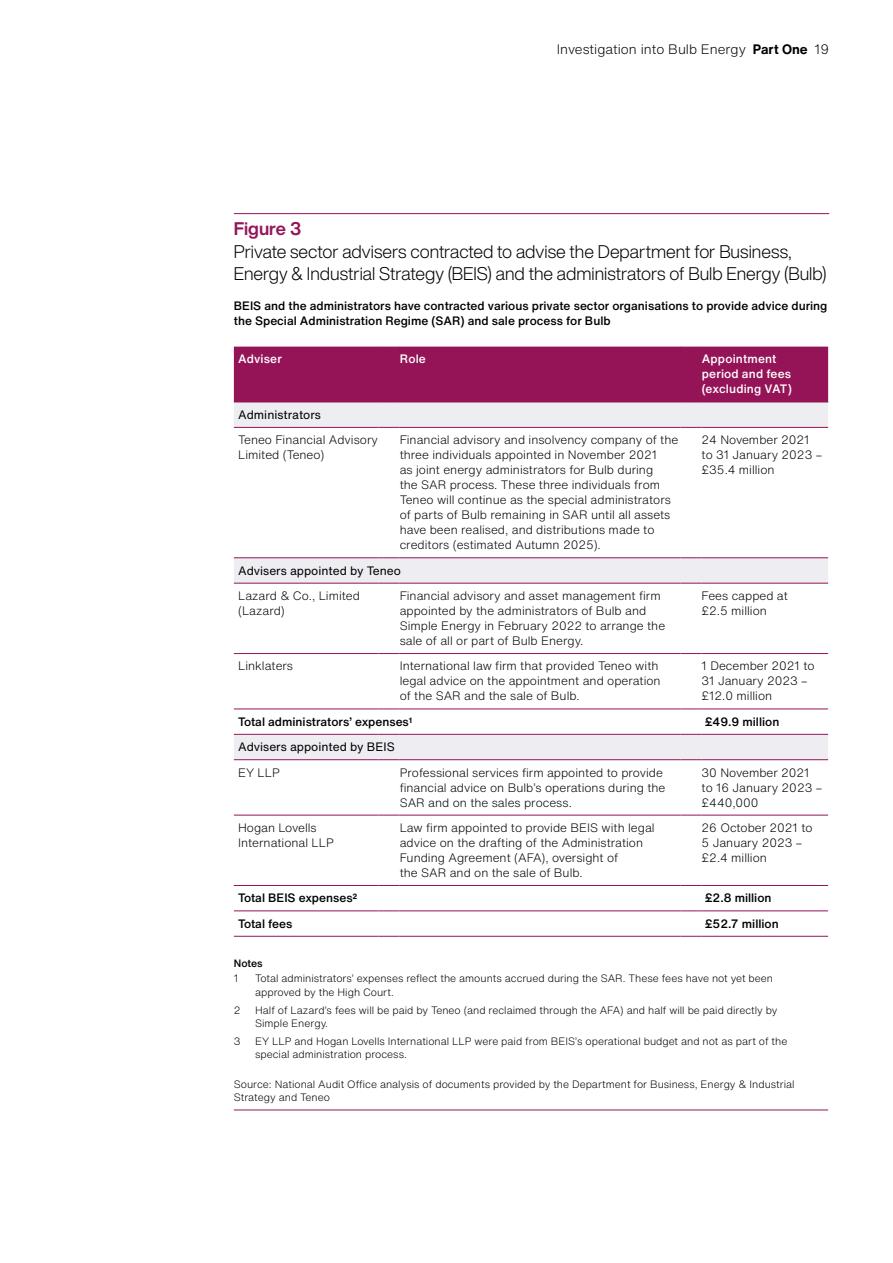
<style>
.page{position:relative;width:893px;height:1263px;background:#fff}
.page>*{position:absolute;margin:0;border:0;box-sizing:border-box;transform-origin:0 0}
.t1{font:300 18px/22.5px "Helvetica Now Display";color:#000}
.t2{font:300 13.5px "Helvetica Now Text";color:#000}
.t3{font:300 12px/15px "Helvetica Now Text";color:#000}
.t4{font:500 12px/15px "Helvetica Now Text";color:#000}
.t5{font:12px/25.3px "Helvetica Now Text";color:#000}
.t6{font:500 12px/15px "Helvetica Now Text";letter-spacing:.015em;color:#fff}
.t7{font:300 10.5px/13.5px "Helvetica Now Text";color:#000}
.t8{font:500 10.5px/15.6px "Helvetica Now Text";color:#000}
.s1{font-weight:700}
.s2{font-weight:700;color:#951458}
.s3{font-weight:400}
.s4{font-weight:300}
</style>
<div class="page">
<hr style="left:234px;top:213px;width:595px;height:1px;background:#951458">
<svg style="left:234px;top:403px;width:594px;height:356px"></svg>
<hr style="left:234px;top:427px;width:144px;height:1px;background:#951458">
<svg style="left:378px;top:427px;width:22px;height:1px"></svg>
<hr style="left:400px;top:427px;width:280px;height:1px;background:#951458">
<svg style="left:680px;top:427px;width:22px;height:1px"></svg>
<hr style="left:702px;top:427px;width:126px;height:1px;background:#951458">
<hr style="left:234px;top:557px;width:144px;height:1px;background:#951458">
<svg style="left:378px;top:557px;width:22px;height:1px"></svg>
<hr style="left:400px;top:557px;width:280px;height:1px;background:#951458">
<svg style="left:680px;top:557px;width:22px;height:1px"></svg>
<hr style="left:702px;top:557px;width:126px;height:1px;background:#951458">
<hr style="left:234px;top:583px;width:144px;height:1px;background:#951458">
<svg style="left:378px;top:583px;width:22px;height:1px"></svg>
<hr style="left:400px;top:583px;width:280px;height:1px;background:#951458">
<svg style="left:680px;top:583px;width:22px;height:1px"></svg>
<hr style="left:702px;top:583px;width:126px;height:1px;background:#951458">
<hr style="left:234px;top:653px;width:144px;height:1px;background:#951458">
<svg style="left:378px;top:653px;width:22px;height:1px"></svg>
<hr style="left:400px;top:653px;width:280px;height:1px;background:#951458">
<svg style="left:680px;top:653px;width:22px;height:1px"></svg>
<hr style="left:702px;top:653px;width:126px;height:1px;background:#951458">
<hr style="left:234px;top:709px;width:144px;height:1px;background:#951458">
<svg style="left:378px;top:709px;width:22px;height:1px"></svg>
<hr style="left:400px;top:709px;width:280px;height:1px;background:#951458">
<svg style="left:680px;top:709px;width:22px;height:1px"></svg>
<hr style="left:702px;top:709px;width:126px;height:1px;background:#951458">
<hr style="left:234px;top:734px;width:144px;height:1px;background:#951458">
<svg style="left:378px;top:734px;width:22px;height:1px"></svg>
<hr style="left:400px;top:734px;width:280px;height:1px;background:#951458">
<svg style="left:680px;top:734px;width:22px;height:1px"></svg>
<hr style="left:702px;top:734px;width:126px;height:1px;background:#951458">
<hr style="left:234px;top:759px;width:144px;height:1px;background:#951458">
<svg style="left:378px;top:759px;width:22px;height:1px"></svg>
<hr style="left:400px;top:759px;width:280px;height:1px;background:#951458">
<svg style="left:680px;top:759px;width:22px;height:1px"></svg>
<hr style="left:702px;top:759px;width:126px;height:1px;background:#951458">
<hr style="left:234px;top:815px;width:144px;height:1px;background:#951458">
<svg style="left:378px;top:815px;width:22px;height:1px"></svg>
<hr style="left:400px;top:815px;width:280px;height:1px;background:#951458">
<svg style="left:680px;top:815px;width:22px;height:1px"></svg>
<hr style="left:702px;top:815px;width:126px;height:1px;background:#951458">
<hr style="left:234px;top:885px;width:144px;height:1px;background:#951458">
<svg style="left:378px;top:885px;width:22px;height:1px"></svg>
<hr style="left:400px;top:885px;width:280px;height:1px;background:#951458">
<svg style="left:680px;top:885px;width:22px;height:1px"></svg>
<hr style="left:702px;top:885px;width:126px;height:1px;background:#951458">
<hr style="left:234px;top:911px;width:144px;height:1px;background:#951458">
<svg style="left:378px;top:911px;width:22px;height:1px"></svg>
<hr style="left:400px;top:911px;width:280px;height:1px;background:#951458">
<svg style="left:680px;top:911px;width:22px;height:1px"></svg>
<hr style="left:702px;top:911px;width:126px;height:1px;background:#951458">
<hr style="left:234px;top:936px;width:144px;height:1px;background:#951458">
<svg style="left:378px;top:936px;width:22px;height:1px"></svg>
<hr style="left:400px;top:936px;width:280px;height:1px;background:#951458">
<svg style="left:680px;top:936px;width:22px;height:1px"></svg>
<hr style="left:702px;top:936px;width:126px;height:1px;background:#951458">
<div style="left:234px;top:347px;width:594px;height:56px;background:#951458"></div>
<hr style="left:702px;top:402px;width:126px;height:1px;background:#951458">
<hr style="left:234px;top:1109px;width:594px;height:1px;background:#951458">
<p class="t2" style="left:557px;top:39px;width:274px">Investigation into Bulb Energy <span class="s1">Part One</span> 19</p>
<p class="t1" style="left:234px;top:217px;width:594px"><span class="s2">Figure 3<br></span>Private sector advisers contracted to advise the Department for Business,<br>Energy &amp; Industrial Strategy (BEIS) and the administrators of Bulb Energy (Bulb)</p>
<p class="t4" style="left:234px;top:298px;width:595px">BEIS and the administrators have contracted various private sector organisations to provide advice during the Special Administration Regime (SAR) and sale process for Bulb</p>
<p class="t6" style="left:238px;top:351px;width:45px">Adviser</p>
<p class="t6" style="left:400px;top:351px;width:28px">Role</p>
<p class="t6" style="left:702px;top:351px;width:92px">Appointment period and fees (excluding VAT)</p>
<p class="t3" style="left:238px;top:401px;width:141px;line-height:25.3px"><span class="s3">Administrators<br></span>Teneo Financial Advisory</p>
<p class="t3" style="left:238px;top:447px;width:88px">Limited (Teneo)</p>
<p class="t3" style="left:400px;top:432px;width:280px">Financial advisory and insolvency company of the three individuals appointed in November 2021<br>as joint energy administrators for Bulb during<br>the SAR process. These three individuals from Teneo will continue as the special administrators of parts of Bulb remaining in SAR until all assets have been realised, and distributions made to creditors (estimated Autumn 2025).</p>
<p class="t3" style="left:702px;top:432px;width:122px">24 November 2021 to 31 January 2023 – £35.4 million</p>
<p class="t5" style="left:238px;top:557px;width:164px">Advisers appointed by Teneo<br><span class="s4">Lazard &amp; Co., Limited</span></p>
<p class="t3" style="left:238px;top:603px;width:48px">(Lazard)</p>
<p class="t3" style="left:400px;top:588px;width:267px">Financial advisory and asset management firm appointed by the administrators of Bulb and Simple Energy in February 2022 to arrange the sale of all or part of Bulb Energy.</p>
<p class="t3" style="left:702px;top:588px;width:88px">Fees capped at £2.5 million</p>
<p class="t3" style="left:238px;top:658px;width:57px">Linklaters</p>
<p class="t3" style="left:400px;top:658px;width:262px">International law firm that provided Teneo with legal advice on the appointment and operation of the SAR and the sale of Bulb.</p>
<p class="t3" style="left:702px;top:658px;width:114px">1 December 2021 to<br>31 January 2023 – £12.0 million</p>
<p class="t4" style="left:238px;top:714px;width:176px">Total administrators’ expenses<sup>1</sup></p>
<p class="t4" style="left:705px;top:714px;width:76px">£49.9 million</p>
<p class="t5" style="left:238px;top:734px;width:158px">Advisers appointed by BEIS<br><span class="s4">EY LLP</span></p>
<p class="t3" style="left:400px;top:764px;width:267px">Professional services firm appointed to provide financial advice on Bulb’s operations during the<br>SAR and on the sales process.</p>
<p class="t3" style="left:702px;top:764px;width:122px">30 November 2021 to 16 January 2023 – £440,000</p>
<p class="t3" style="left:238px;top:820px;width:97px">Hogan Lovells<br>International LLP</p>
<p class="t3" style="left:400px;top:820px;width:256px">Law firm appointed to provide BEIS with legal advice on the drafting of the Administration Funding Agreement (AFA), oversight of<br>the SAR and on the sale of Bulb.</p>
<p class="t3" style="left:702px;top:820px;width:112px">26 October 2021 to<br>5 January 2023 – £2.4 million</p>
<p class="t4" style="left:238px;top:890px;width:121px">Total BEIS expenses<sup>2</sup></p>
<p class="t4" style="left:705px;top:890px;width:68px">£2.8 million</p>
<p class="t4" style="left:238px;top:916px;width:56px">Total fees</p>
<p class="t4" style="left:705px;top:916px;width:76px">£52.7 million</p>
<p class="t8" style="left:234px;top:955px;width:30px">Notes<br><span class="s4">1</span></p>
<p class="t7" style="left:255px;top:971px;width:519px">Total administrators’ expenses reflect the amounts accrued during the SAR. These fees have not yet been approved by the High Court.</p>
<p class="t7" style="left:234px;top:1003px;width:8px">2</p>
<p class="t7" style="left:255px;top:1003px;width:524px">Half of Lazard’s fees will be paid by Teneo (and reclaimed through the AFA) and half will be paid directly by<br>Simple Energy.</p>
<p class="t7" style="left:234px;top:1034px;width:8px">3</p>
<p class="t7" style="left:255px;top:1034px;width:534px">EY LLP and Hogan Lovells International LLP were paid from BEIS’s operational budget and not as part of the special administration process.</p>
<p class="t7" style="left:234px;top:1077px;width:562px">Source: National Audit Office analysis of documents provided by the Department for Business, Energy &amp; Industrial<br>Strategy and Teneo</p>
</div>
